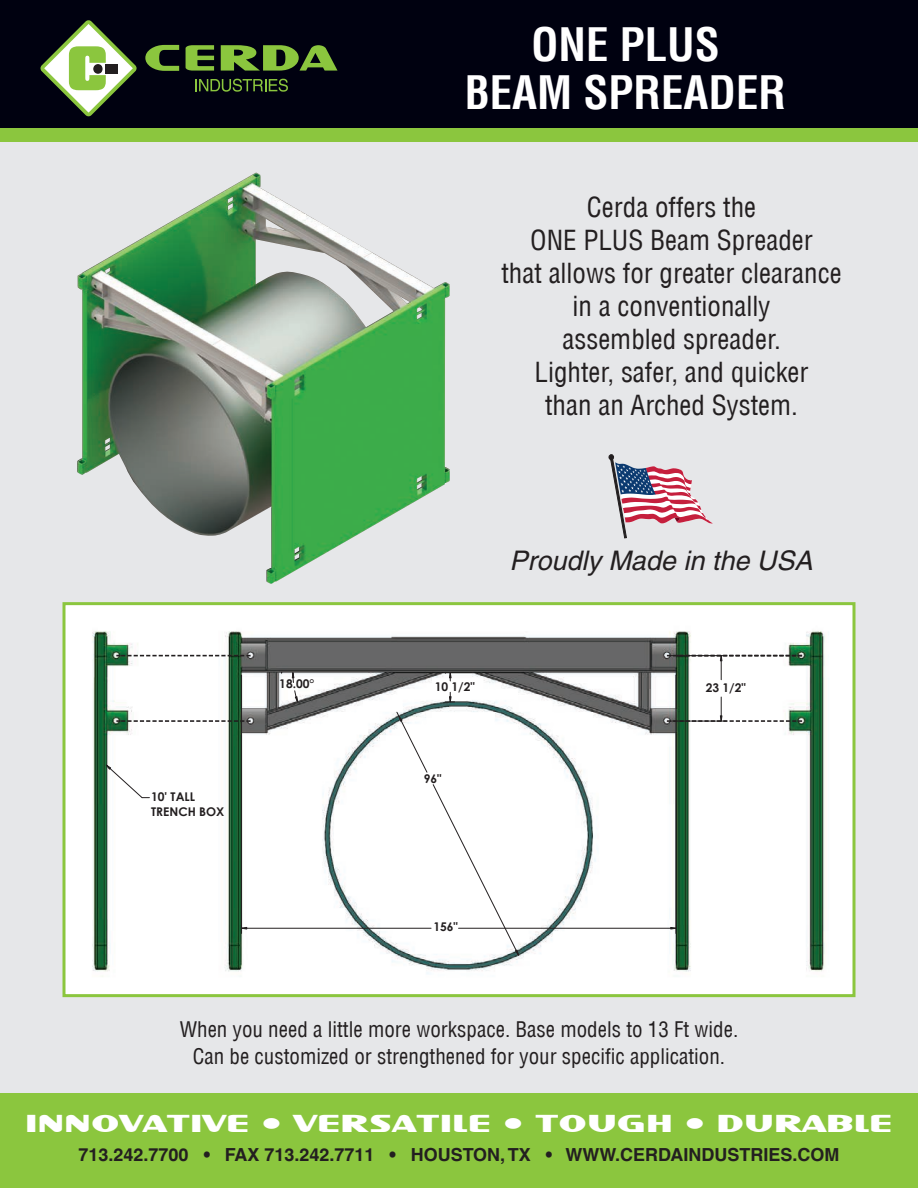
<style>
.page{position:relative;width:918px;height:1188px;background:#fff}
.page>*{position:absolute;margin:0;border:0;box-sizing:border-box;transform-origin:0 0}
.t1{font:700 condensed 45px/48px "Helvetica LT";color:#fff;text-align:center}
.t2{font:condensed 27px/33px "Helvetica LT";color:#231f20;text-align:center}
.t3{font:italic 27px "Helvetica";color:#231f20}
.t4{font:25.5px "SF Intellivised Extended";letter-spacing:.05em;color:#fff}
.t5{font:condensed 21px/27px "Helvetica LT";color:#231f20;text-align:center}
.t6{font:700 18px "Helvetica LT";color:#231f20}
.t7{font:700 12px/14.4px "Century Gothic";letter-spacing:-.005em;color:#231f20}
</style>
<div class="page">
<div style="left:0;top:0;width:918px;height:136px;background:#000110"></div>
<div style="left:0;top:136px;width:918px;height:969px;background:#e6e7e9"></div>
<div style="left:0;top:128px;width:918px;height:14px;background:#8bc63e"></div>
<div style="left:0;top:1094px;width:918px;height:94px;background:#8bc63e"></div>
<div style="left:63px;top:602px;width:792px;height:395px;background:#fff;border:3px solid #8bc63e"></div>
<img style="left:92px;top:631px;width:734px;height:346px">
<svg style="left:40px;top:20px;width:97px;height:96px"></svg>
<svg style="left:145px;top:45px;width:34px;height:26px"></svg>
<svg style="left:186px;top:45px;width:28px;height:26px"></svg>
<svg style="left:221px;top:45px;width:116px;height:26px"></svg>
<svg style="left:195px;top:79px;width:93px;height:13px"></svg>
<img style="left:77px;top:173px;width:373px;height:411px">
<svg style="left:116px;top:720px;width:135px;height:2px"></svg>
<svg style="left:116px;top:655px;width:135px;height:1px"></svg>
<hr style="left:459px;top:928px;width:217px;height:1px;background:#231f20">
<hr style="left:242px;top:928px;width:189px;height:1px;background:#231f20">
<hr style="left:676px;top:675px;width:1px;height:258px;background:#231f20">
<hr style="left:241px;top:675px;width:1px;height:258px;background:#231f20">
<svg style="left:667px;top:697px;width:135px;height:25px"></svg>
<svg style="left:670px;top:927px;width:7px;height:3px"></svg>
<svg style="left:432px;top:784px;width:87px;height:172px"></svg>
<svg style="left:396px;top:711px;width:32px;height:62px"></svg>
<svg style="left:667px;top:655px;width:135px;height:25px"></svg>
<svg style="left:292px;top:672px;width:3px;height:11px"></svg>
<svg style="left:445px;top:692px;width:10px;height:11px"></svg>
<svg style="left:444px;top:672px;width:8px;height:9px"></svg>
<svg style="left:294px;top:690px;width:4px;height:13px"></svg>
<svg style="left:105px;top:764px;width:44px;height:34px"></svg>
<svg style="left:609px;top:454px;width:104px;height:84px"></svg>
<h1 class="t1" style="left:465px;top:20px;width:323px">ONE PLUS<br>BEAM SPREADER</h1>
<p class="t2" style="left:501px;top:191px;width:342px">Cerda offers the<br>ONE PLUS Beam Spreader<br>that allows for greater clearance in a conventionally<br>assembled spreader.<br>Lighter, safer, and quicker<br>than an Arched System.</p>
<p class="t7" style="left:151px;top:789px;width:75px">10' TALL<br>TRENCH BOX</p>
<p class="t3" style="left:509px;top:545px;width:305px">Proudly Made in the USA</p>
<p class="t7" style="left:279px;top:676px;width:36px">18.00°</p>
<p class="t7" style="left:435px;top:679px;width:41px">10 1/2"</p>
<p class="t7" style="left:424px;top:771px;width:19px">96"</p>
<p class="t7" style="left:706px;top:680px;width:41px">23 1/2"</p>
<p class="t7" style="left:433px;top:919px;width:26px">156"</p>
<p class="t5" style="left:180px;top:1016px;width:560px">When you need a little more workspace. Base models to 13 Ft wide.<br>Can be customized or strengthened for your specific application.</p>
<p class="t4" style="left:26px;top:1110px;width:868px">INNOVATIVE • VERSATILE • TOUGH • DURABLE</p>
<p class="t6" style="left:79px;top:1144px;width:762px">713.242.7700 • FAX 713.242.7711 • HOUSTON, TX • WWW.CERDAINDUSTRIES.COM</p>
</div>
